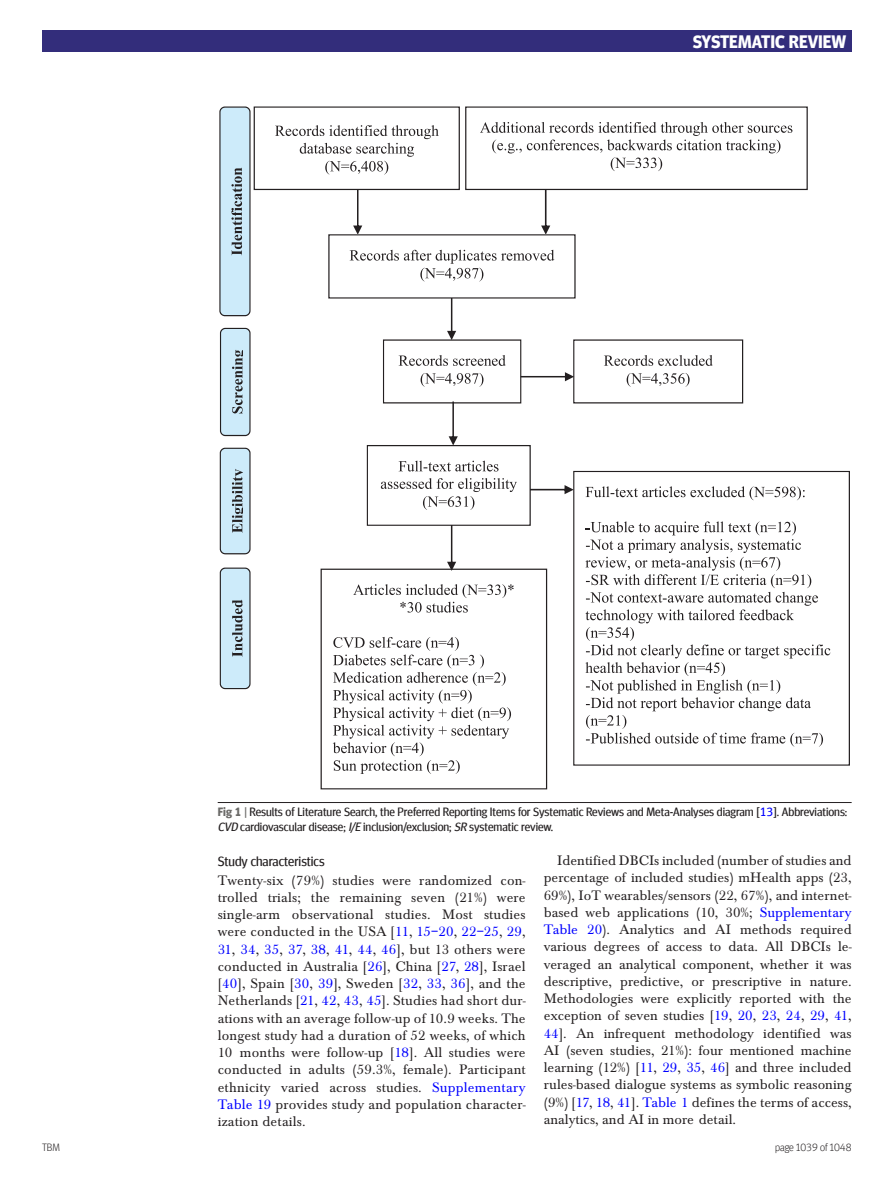
<style>
.page{position:relative;width:894px;height:1186px;background:#fff}
.page>*{position:absolute;margin:0;border:0;box-sizing:border-box;transform-origin:0 0}
.t1{font:700 18px "Meta Headline Offc";color:#fff}
.t2{font:14.25px/17.2px "Baskerville EF";letter-spacing:.01em;color:#231f20;text-align:justify}
.t3{font:13.5px "Meta Headline Offc";color:#231f20}
.t4{font:12px/15px "Meta Headline Offc";color:#231f20}
.t5{font:300 10.5px "Meta Headline Offc";color:#231f20}
.s1{font-weight:700;color:#6b6a68}
.s2{color:#6b6a68}
.s3{color:#00f}
.s4{font-style:italic}
</style>
<div class="page">
<div style="left:42px;top:30px;width:809px;height:21px;background:#332d7b"></div>
<hr style="left:218px;top:802px;width:633px;height:1px;background:#231f20">
<svg style="left:830px;top:471px;width:19px;height:295px"></svg>
<svg style="left:320px;top:774px;width:227px;height:15px"></svg>
<svg style="left:219px;top:106px;width:611px;height:668px"></svg>
<p class="t1" style="left:692px;top:31px;width:155px">SYSTEMATIC REVIEW</p>
<p class="t4" style="left:218px;top:805px;width:631px"><span class="s1">Fig 1</span> <span class="s2">|</span> Results of Literature Search, the Preferred Reporting Items for Systematic Reviews and Meta-Analyses diagram [<span class="s3">13</span>]. Abbreviations:<br><span class="s4">CVD</span> cardiovascular disease; <span class="s4">I/E</span> inclusion/exclusion; <span class="s4">SR</span> systematic review.</p>
<p class="t3" style="left:218px;top:853px;width:108px">Study characteristics</p>
<p class="t2" style="left:218px;top:871px;width:309px">Twenty-six (79%) studies were randomized con&shy;trolled trials; the remaining seven (21%) were single-arm observational studies. Most studies were conducted in the USA [<span class="s3">11</span>, <span class="s3">15–20</span>, <span class="s3">22–25</span>, <span class="s3">29</span>, <span class="s3">31</span>, <span class="s3">34</span>, <span class="s3">35</span>, <span class="s3">37</span>, <span class="s3">38</span>, <span class="s3">41</span>, <span class="s3">44</span>, <span class="s3">46</span>], but 13 others were conducted in Australia [<span class="s3">26</span>], China [<span class="s3">27</span>, <span class="s3">28</span>], Israel [<span class="s3">40</span>], Spain [<span class="s3">30</span>, <span class="s3">39</span>], Sweden [<span class="s3">32</span>, <span class="s3">33</span>, <span class="s3">36</span>], and the Netherlands [<span class="s3">21</span>, <span class="s3">42</span>, <span class="s3">43</span>, <span class="s3">45</span>]. Studies had short dur&shy;ations with an average follow-up of 10.9 weeks. The longest study had a duration of 52 weeks, of which 10 months were follow-up [<span class="s3">18</span>]. All studies were conducted in adults (59.3%, female). Participant ethnicity varied across studies. <span class="s3">Supplementary Table 19</span> provides study and population character&shy;ization details.</p>
<p class="t2" style="left:543px;top:852px;width:309px;text-indent:14px">Identified DBCIs included (number of studies and percentage of included studies) mHealth apps (23, 69%), IoT wearables/sensors (22, 67%), and internet&shy;based web applications (10, 30%; <span class="s3">Supplementary Table 20</span>). Analytics and AI methods required various degrees of access to data. All DBCIs le&shy;veraged an analytical component, whether it was descriptive, predictive, or prescriptive in nature.<br>Methodologies were explicitly reported with the exception of seven studies [<span class="s3">19</span>, <span class="s3">20</span>, <span class="s3">23</span>, <span class="s3">24</span>, <span class="s3">29</span>, <span class="s3">41</span>, <span class="s3">44</span>]. An infrequent methodology identified was AI (seven studies, 21%): four mentioned machine learning (12%) [<span class="s3">11</span>, <span class="s3">29</span>, <span class="s3">35</span>, <span class="s3">46</span>] and three included rules-based dialogue systems as symbolic reasoning (9%) [<span class="s3">17</span>, <span class="s3">18</span>, <span class="s3">41</span>]. <span class="s3">Table 1</span> defines the terms of access, analytics, and AI in more detail.</p>
<p class="t5" style="left:42px;top:1141px;width:19px">TBM</p>
<p class="t5" style="left:775px;top:1141px;width:78px">page 1039 of 1048</p>
</div>
